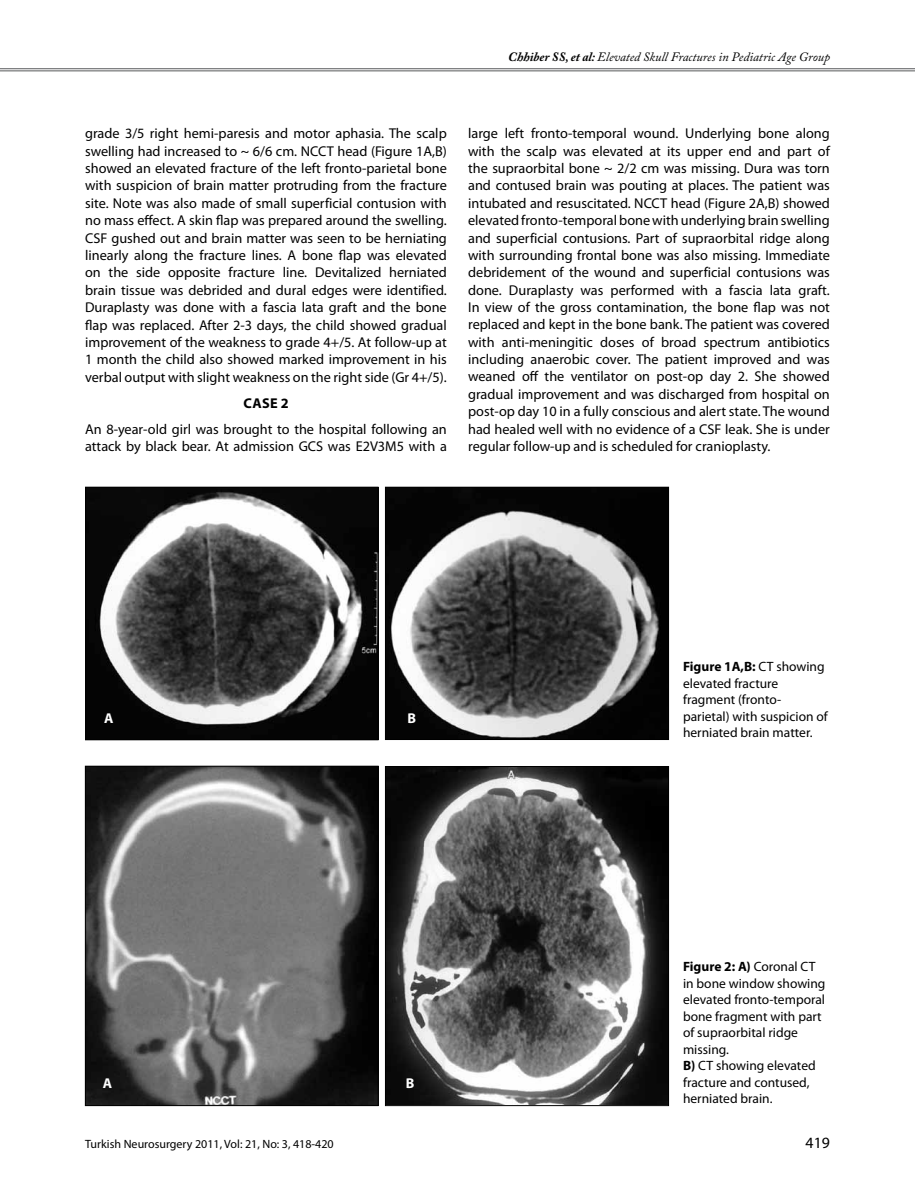
<style>
.page{position:relative;width:915px;height:1191px;background:#fff}
.page>*{position:absolute;margin:0;border:0;box-sizing:border-box;transform-origin:0 0}
.t1{font:15.75px "Myriad Pro";color:#000}
.t2{font:14.25px/17.4px "Myriad Pro";color:#000;text-align:justify}
.t3{font:700 14.25px "Myriad Pro";color:#000}
.t4{font:700 14.25px "Myriad Pro";color:#fff}
.t5{font:13.5px/16.5px "Myriad Pro";color:#000}
.t6{font:italic 12.75px "Adobe Caslon Pro";color:#000}
.t7{font:12px "Myriad Pro";color:#000}
.s1{font-weight:700}
</style>
<div class="page">
<hr style="left:0;top:68px;width:914px;height:1px;background:#58595b">
<hr style="left:0;top:70px;width:914px;height:1px;background:#58595b">
<img style="left:87px;top:489px;width:289px;height:249px">
<div style="left:85px;top:487px;width:293px;height:253px;border:1px solid #000"></div>
<img style="left:387px;top:489px;width:279px;height:249px">
<div style="left:385px;top:487px;width:283px;height:253px;border:1px solid #000"></div>
<img style="left:87px;top:768px;width:289px;height:336px">
<div style="left:85px;top:766px;width:293px;height:340px;border:1px solid #000"></div>
<img style="left:387px;top:768px;width:279px;height:336px">
<div style="left:385px;top:766px;width:283px;height:340px;border:1px solid #000"></div>
<p class="t6" style="left:508px;top:49px;width:323px"><span class="s1">Chhiber SS, et al:</span> Elevated Skull Fractures in Pediatric Age Group</p>
<p class="t2" style="left:85px;top:125px;width:363px">grade 3/5 right hemi-paresis and motor aphasia. The scalp swelling had increased to ~ 6/6 cm. NCCT head (Figure 1A,B) showed an elevated fracture of the left fronto-parietal bone with suspicion of brain matter protruding from the fracture site. Note was also made of small superficial contusion with no mass effect. A skin flap was prepared around the swelling.<br>CSF gushed out and brain matter was seen to be herniating linearly along the fracture lines. A bone flap was elevated on the side opposite fracture line. Devitalized herniated brain tissue was debrided and dural edges were identified.<br>Duraplasty was done with a fascia lata graft and the bone flap was replaced. After 2-3 days, the child showed gradual improvement of the weakness to grade 4+/5. At follow-up at 1 month the child also showed marked improvement in his verbal output with slight weakness on the right side (Gr 4+/5).</p>
<p class="t3" style="left:243px;top:393px;width:19px">Case</p>
<p class="t3" style="left:280px;top:393px;width:9px">2</p>
<p class="t2" style="left:85px;top:420px;width:363px">An 8-year-old girl was brought to the hospital following an attack by black bear. At admission GCS was E2V3M5 with a</p>
<p class="t2" style="left:468px;top:125px;width:363px">large left fronto-temporal wound. Underlying bone along with the scalp was elevated at its upper end and part of the supraorbital bone ~ 2/2 cm was missing. Dura was torn and contused brain was pouting at places. The patient was intubated and resuscitated. NCCT head (Figure 2A,B) showed elevated fronto-temporal bone with underlying brain swelling and superficial contusions. Part of supraorbital ridge along with surrounding frontal bone was also missing. Immediate debridement of the wound and superficial contusions was done. Duraplasty was performed with a fascia lata graft.<br>In view of the gross contamination, the bone flap was not replaced and kept in the bone bank. The patient was covered with anti-meningitic doses of broad spectrum antibiotics including anaerobic cover. The patient improved and was weaned off the ventilator on post-op day 2. She showed gradual improvement and was discharged from hospital on post-op day 10 in a fully conscious and alert state. The wound had healed well with no evidence of a CSF leak. She is under regular follow-up and is scheduled for cranioplasty.</p>
<p class="t4" style="left:104px;top:709px;width:11px">A</p>
<p class="t4" style="left:407px;top:709px;width:10px">B</p>
<p class="t5" style="left:682px;top:658px;width:146px"><span class="s1">Figure 1A,B:</span> CT showing elevated fracture fragment (fronto&shy;parietal) with suspicion of herniated brain matter.</p>
<p class="t4" style="left:103px;top:1073px;width:11px">A</p>
<p class="t4" style="left:406px;top:1073px;width:10px">B</p>
<p class="t5" style="left:682px;top:958px;width:144px"><span class="s1">Figure 2: A)</span> Coronal CT in bone window showing elevated fronto-temporal bone fragment with part of supraorbital ridge missing.<br><span class="s1">B)</span> CT showing elevated fracture and contused, herniated brain.</p>
<p class="t7" style="left:85px;top:1137px;width:250px">Turkish Neurosurgery 2011, Vol: 21, No: 3, 418-420</p>
<p class="t1" style="left:805px;top:1133px;width:26px">419</p>
</div>
